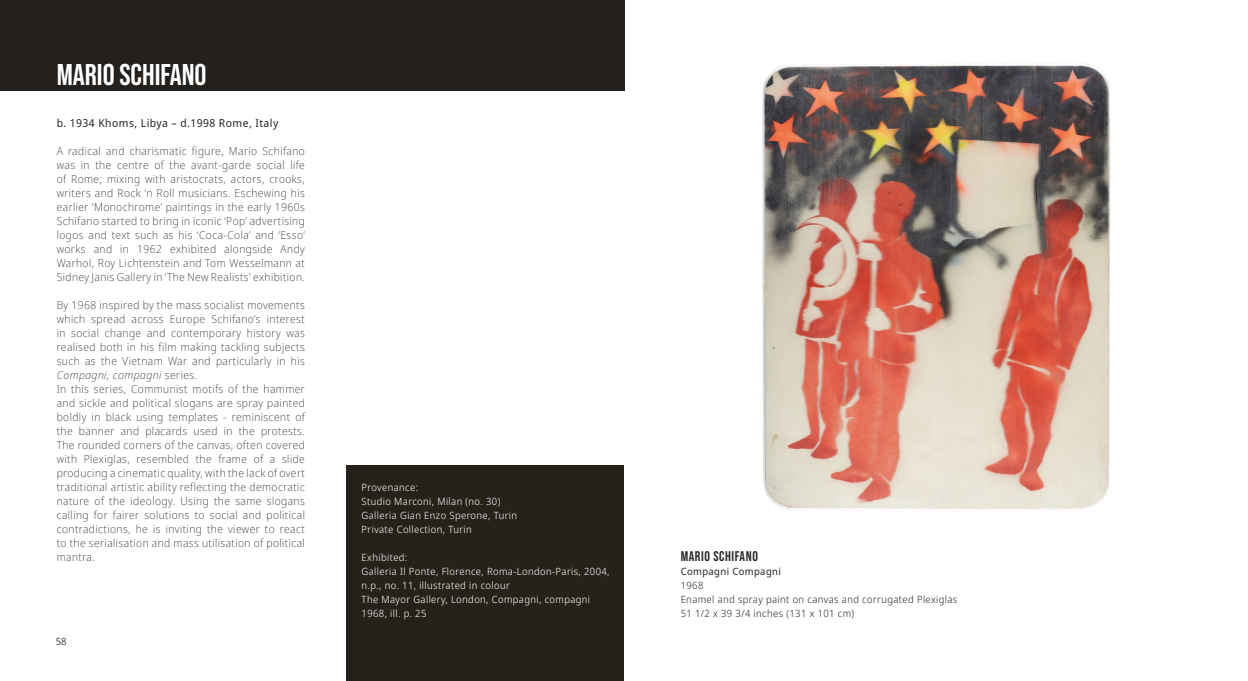
<style>
.page{position:relative;width:1248px;height:681px;background:#fff}
.page>*{position:absolute;margin:0;border:0;box-sizing:border-box;transform-origin:0 0}
.t1{font:700 30px "Bebas Neue Pro";color:#fff}
.t2{font:700 14px "Bebas Neue Pro";letter-spacing:.04em;color:#282827}
.t3{font:200 11px/14px "Noto Sans Display";letter-spacing:.04em;color:#282827;text-align:justify}
.t4{font:11px "Noto Sans Display";letter-spacing:.04em;color:#282827}
.t5{font:300 10px/14px "Noto Sans Display";letter-spacing:.04em;color:#fff}
.t6{font:300 10px/14px "Noto Sans Display";letter-spacing:.04em;color:#282827}
.t7{font:10px "Noto Sans Display";letter-spacing:.04em;color:#282827}
.t8{font:300 10px "Noto Sans Display";color:#000}
.s1{font-style:italic}
</style>
<div class="page">
<img style="left:762px;top:64px;width:348px;height:446px">
<div style="left:0;top:0;width:624px;height:91px;background:#24201d"></div>
<div style="left:346px;top:465px;width:278px;height:215px;background:#25221a"></div>
<h1 class="t1" style="left:57px;top:57px;width:151px">MARIO SCHIFANO</h1>
<p class="t4" style="left:57px;top:115px;width:223px">b. 1934 Khoms, Libya – d.1998 Rome, Italy</p>
<p class="t3" style="left:57px;top:144px;width:250px">A radical and charismatic figure, Mario Schifano was in the centre of the avant-garde social life of Rome; mixing with aristocrats, actors, crooks, writers and Rock ‘n Roll musicians. Eschewing his earlier ‘Monochrome’ paintings in the early 1960s Schifano started to bring in iconic ‘Pop’ advertising logos and text such as his ‘Coca-Cola’ and ‘Esso’ works and in 1962 exhibited alongside Andy Warhol, Roy Lichtenstein and Tom Wesselmann at Sidney Janis Gallery in ‘The New Realists’ exhibition.</p>
<p class="t3" style="left:57px;top:298px;width:250px;text-align:left">By 1968 inspired by the mass socialist movements which spread across Europe Schifano’s interest in social change and contemporary history was realised both in his film making tackling subjects such as the Vietnam War and particularly in his <span class="s1">Compagni, compagni</span> series.<br>In this series, Communist motifs of the hammer and sickle and political slogans are spray painted boldly in black using templates - reminiscent of the banner and placards used in the protests.<br>The rounded corners of the canvas, often covered with Plexiglas, resembled the frame of a slide producing a cinematic quality, with the lack of overt traditional artistic ability reflecting the democratic nature of the ideology. Using the same slogans calling for fairer solutions to social and political contradictions, he is inviting the viewer to react to the serialisation and mass utilisation of political mantra.</p>
<p class="t8" style="left:56px;top:634px;width:12px">58</p>
<p class="t5" style="left:361px;top:480px;width:157px">Provenance:<br>Studio Marconi, Milan (no. 30)<br>Galleria Gian Enzo Sperone, Turin<br>Private Collection, Turin</p>
<p class="t5" style="left:361px;top:550px;width:249px">Exhibited:<br>Galleria Il Ponte, Florence, Roma-London-Paris, 2004, n.p., no. 11, illustrated in colour<br>The Mayor Gallery, London, Compagni, compagni 1968, ill. p. 25</p>
<p class="t2" style="left:680px;top:548px;width:79px">MARIO SCHIFANO</p>
<p class="t7" style="left:680px;top:564px;width:102px">Compagni Compagni</p>
<p class="t6" style="left:680px;top:578px;width:278px">1968<br>Enamel and spray paint on canvas and corrugated Plexiglas<br>51 1/2 x 39 3/4 inches (131 x 101 cm)</p>
</div>
